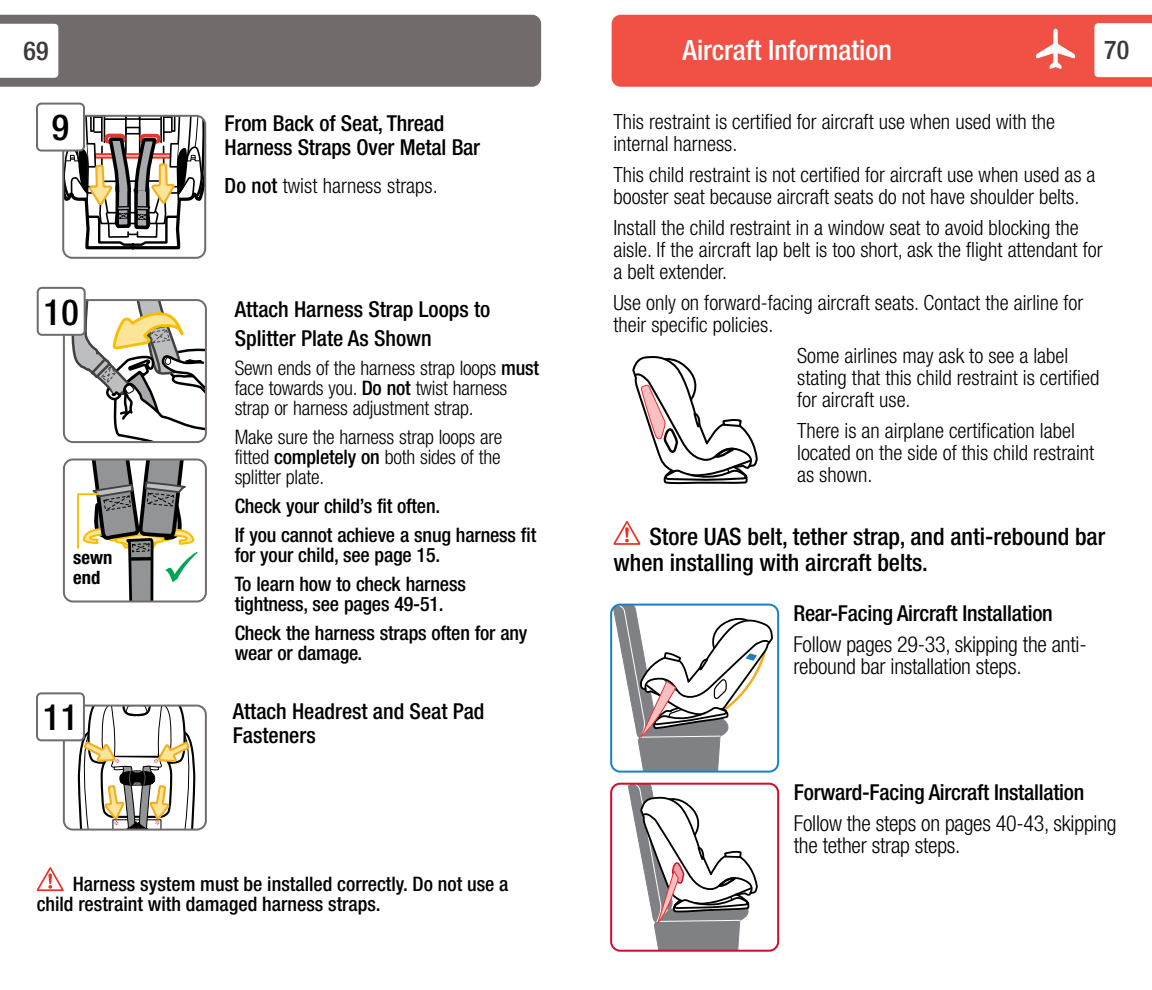
<style>
.page{position:relative;width:1152px;height:990px;background:#fff}
.page>*{position:absolute;margin:0;border:0;box-sizing:border-box;transform-origin:0 0}
.t1{font:500 condensed 36px "Helvetica Neue LT Std";color:#000}
.t2{font:500 condensed 28px "Helvetica Neue LT Std";color:#fff}
.t3{font:700 condensed 26.2px/27.4px "Helvetica Neue LT Std";color:#000}
.t4{font:500 condensed 26px "Helvetica Neue LT Std";color:#3e3938}
.t5{font:500 condensed 24px/26px "Helvetica Neue LT Std";color:#000}
.t6{font:500 condensed 22px/24px "Helvetica Neue LT Std";letter-spacing:-.01em;color:#000}
.t7{font:300 condensed 22px/22px "Helvetica Neue LT Std";letter-spacing:-.01em;color:#000}
.t8{font:300 condensed 21px/22px "Helvetica Neue LT Std";color:#000}
.t9{font:500 condensed 20px/29px "Helvetica Neue LT Std";letter-spacing:-.01em;color:#000}
.t10{font:300 condensed 20px/20px "Helvetica Neue LT Std";letter-spacing:-.01em;color:#000}
.t11{font:700 condensed 18.6px/19.4px "Helvetica Neue LT Std";color:#000}
.s1{font-weight:500}
</style>
<div class="page">
<svg style="left:0;top:15px;width:541px;height:72px;background:#7d7877"></svg>
<svg style="left:613px;top:521px;width:27px;height:24px"></svg>
<svg style="left:628px;top:786px;width:130px;height:163px"></svg>
<div style="left:610px;top:783px;width:169px;height:169px;border:2px solid #ce0e2d;border-radius:9px"></div>
<svg style="left:613px;top:605px;width:163px;height:165px"></svg>
<div style="left:610px;top:604px;width:169px;height:169px;border:2px solid #1782c5;border-radius:9px"></div>
<svg style="left:632px;top:356px;width:126px;height:129px"></svg>
<svg style="left:612px;top:15px;width:540px;height:72px;background:#f26056"></svg>
<svg style="left:65px;top:116px;width:140px;height:140px"></svg>
<div style="left:62px;top:115px;width:144px;height:144px;border:2px solid #716c6b;border-radius:9px"></div>
<div style="left:37px;top:104px;width:47px;height:47px;background:#fff;border-radius:4px"></div>
<div style="left:36px;top:103px;width:49px;height:49px;border:2px solid #716c6b;border-radius:4px"></div>
<svg style="left:71px;top:708px;width:133px;height:120px"></svg>
<div style="left:63px;top:705px;width:144px;height:126px;border:2px solid #716c6b;border-radius:9px"></div>
<div style="left:37px;top:693px;width:47px;height:47px;background:#fff;border-radius:4px"></div>
<div style="left:36px;top:692px;width:49px;height:49px;border:2px solid #716c6b;border-radius:4px"></div>
<svg style="left:37px;top:867px;width:27px;height:24px"></svg>
<svg style="left:68px;top:302px;width:136px;height:138px"></svg>
<div style="left:63px;top:299px;width:144px;height:144px;border:2px solid #716c6b;border-radius:9px"></div>
<svg style="left:77px;top:461px;width:121px;height:138px"></svg>
<div style="left:63px;top:458px;width:144px;height:144px;border:2px solid #716c6b;border-radius:9px"></div>
<div style="left:38px;top:288px;width:47px;height:47px;background:#fff;border-radius:4px"></div>
<div style="left:37px;top:287px;width:49px;height:49px;border:2px solid #716c6b;border-radius:4px"></div>
<p class="t4" style="left:24px;top:35px;width:26px">69</p>
<h2 class="t2" style="left:682px;top:33px;width:211px">Aircraft Information</h2>
<p class="t4" style="left:1104px;top:35px;width:26px">70</p>
<h1 class="t1" style="left:52px;top:106px;width:19px">9</h1>
<p class="t6" style="left:225px;top:111px;width:257px">From Back of Seat, Thread<br>Harness Straps Over Metal Bar</p>
<p class="t8" style="left:225px;top:175px;width:215px"><span class="s1">Do not</span> twist harness straps.</p>
<h1 class="t1" style="left:43px;top:290px;width:37px">10</h1>
<p class="t11" style="left:73px;top:548px;width:41px">sewn end</p>
<p class="t6" style="left:235px;top:294px;width:257px;line-height:28.8px">Attach Harness Strap Loops to<br>Splitter Plate As Shown</p>
<p class="t10" style="left:235px;top:357px;width:306px">Sewn ends of the harness strap loops <span class="s1">must </span>face towards you. <span class="s1">Do not</span> twist harness strap or harness adjustment strap.</p>
<p class="t10" style="left:235px;top:426px;width:269px;text-align:justify">Make sure the harness strap loops are fitted <span class="s1">completely on</span> both sides of the splitter plate.</p>
<p class="t9" style="left:235px;top:491px;width:303px">Check your child’s fit often.<br>If you cannot achieve a snug harness fit</p>
<p class="t9" style="left:235px;top:540px;width:233px">for your child, see page 15.<br>To learn how to check harness</p>
<p class="t9" style="left:235px;top:589px;width:294px">tightness, see pages 49-51.<br>Check the harness straps often for any</p>
<p class="t9" style="left:235px;top:638px;width:129px">wear or damage.</p>
<p class="t3" style="left:288px;top:394px;width:57px">sewn end</p>
<h1 class="t1" style="left:43px;top:696px;width:37px">11</h1>
<p class="t6" style="left:233px;top:699px;width:253px">Attach Headrest and Seat Pad<br>Fasteners</p>
<p class="t9" style="left:37px;top:874px;width:473px;line-height:20px;text-indent:36px">Harness system must be installed correctly. Do not use a child restraint with damaged harness straps.</p>
<p class="t8" style="left:613px;top:110px;width:443px">This restraint is certified for aircraft use when used with the internal harness.</p>
<p class="t8" style="left:613px;top:163px;width:484px">This child restraint is not certified for aircraft use when used as a booster seat because aircraft seats do not have shoulder belts.</p>
<p class="t8" style="left:613px;top:216px;width:491px">Install the child restraint in a window seat to avoid blocking the aisle. If the aircraft lap belt is too short, ask the flight attendant for a belt extender.</p>
<p class="t8" style="left:613px;top:291px;width:471px">Use only on forward-facing aircraft seats. Contact the airline for their specific policies.</p>
<p class="t8" style="left:797px;top:344px;width:304px">Some airlines may ask to see a label stating that this child restraint is certified for aircraft use.</p>
<p class="t8" style="left:797px;top:419px;width:299px">There is an airplane certification label located on the side of this child restraint as shown.</p>
<p class="t5" style="left:613px;top:523px;width:493px;text-indent:36px">Store UAS belt, tether strap, and anti-rebound bar when installing with aircraft belts.</p>
<p class="t6" style="left:793px;top:601px;width:261px">Rear-Facing Aircraft Installation</p>
<p class="t7" style="left:793px;top:633px;width:295px">Follow pages 29-33, skipping the anti&shy;rebound bar installation steps.</p>
<p class="t6" style="left:794px;top:780px;width:292px">Forward-Facing Aircraft Installation</p>
<p class="t7" style="left:794px;top:812px;width:324px">Follow the steps on pages 40-43, skipping the tether strap steps.</p>
</div>
